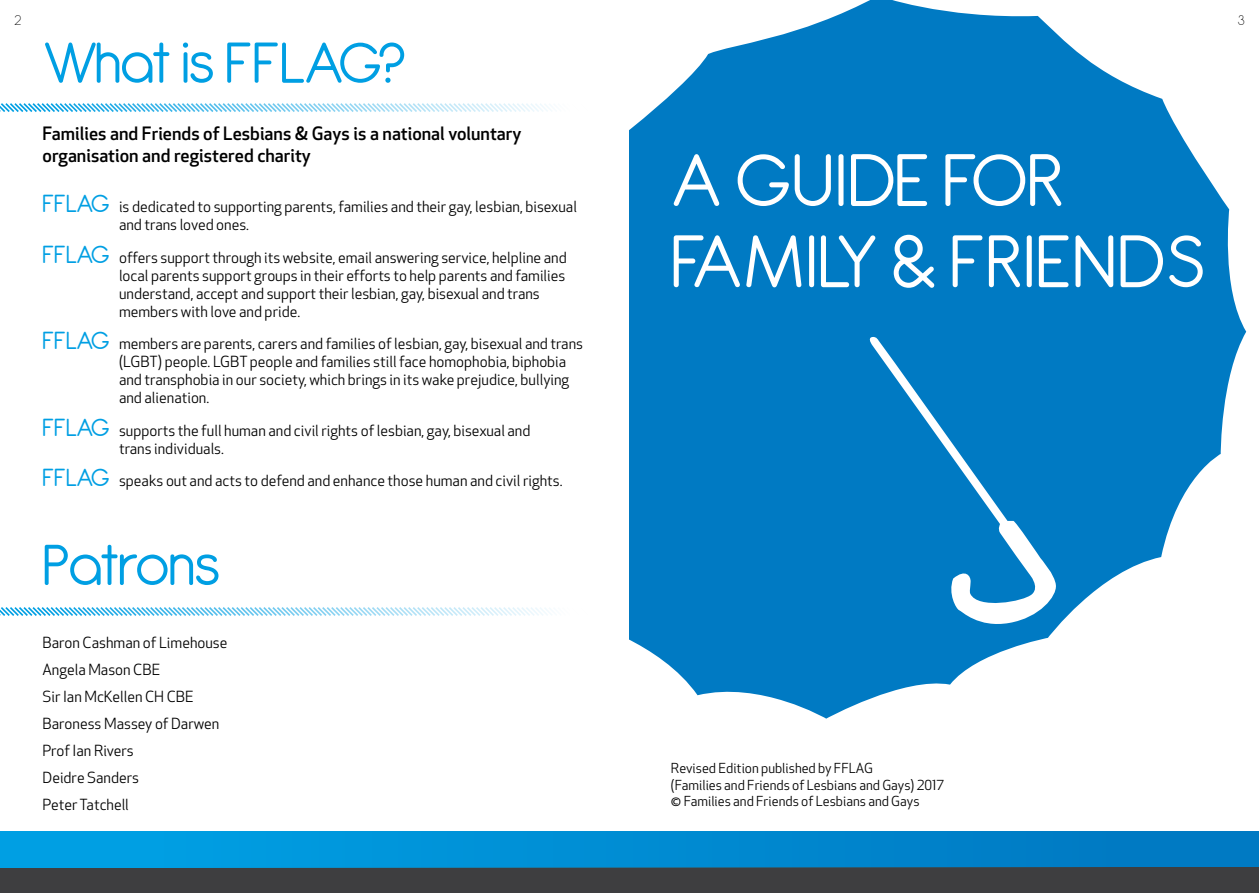
<style>
.page{position:relative;width:1259px;height:893px;background:#fff}
.page>*{position:absolute;margin:0;border:0;box-sizing:border-box;transform-origin:0 0}
.t1{font:81.15px/81.2px "Antipasto";color:#fff}
.t2{font:63px "Antipasto";letter-spacing:-.04em;color:#009fe3}
.t3{font:18px/21.6px "Apex New PS Medium Proportional";color:#000}
.t4{font:15px/18px "Apex New PS Book Proportional";color:#000}
.t5{font:200 15px "Antipasto";color:#000}
.t6{font:13.5px/16.2px "Apex New PS Book Proportional";color:#000}
.s1{font-family:"Antipasto";font-size:27px;color:#009fe3}
</style>
<div class="page">
<svg style="left:629px;top:0;width:618px;height:719px;fill:#007ac3"></svg>
<svg style="left:868px;top:336px;width:189px;height:292px;background:#1a87c9"></svg>
<div style="left:0;top:867px;width:1259px;height:26px;background:#3e3e40"></div>
<svg style="left:0;top:103px;width:551px;height:9px"></svg>
<svg style="left:0;top:607px;width:551px;height:9px"></svg>
<div style="left:0;top:831px;width:1259px;height:36px;background:linear-gradient(to right,#00a3e6,#0076c0)"></div>
<p class="t5" style="left:14px;top:12px;width:9px">2</p>
<h2 class="t2" style="left:43px;top:27px;width:365px">What is FFLAG?</h2>
<p class="t3" style="left:43px;top:124px;width:480px">Families and Friends of Lesbians &amp; Gays is a national voluntary organisation and registered charity</p>
<p class="t4" style="left:119px;top:198px;width:459px;text-indent:-76px"><span class="s1">FFLAG</span> is dedicated to supporting parents, families and their gay, lesbian, bisexual and trans loved ones.</p>
<p class="t4" style="left:119px;top:249px;width:449px;text-indent:-76px"><span class="s1">FFLAG</span> offers support through its website, email answering service, helpline and local parents support groups in their efforts to help parents and families understand, accept and support their lesbian, gay, bisexual and trans members with love and pride.</p>
<p class="t4" style="left:119px;top:335px;width:465px;text-indent:-76px"><span class="s1">FFLAG</span> members are parents, carers and families of lesbian, gay, bisexual and trans (LGBT) people. LGBT people and families still face homophobia, biphobia and transphobia in our society, which brings in its wake prejudice, bullying and alienation.</p>
<p class="t4" style="left:119px;top:422px;width:413px;text-indent:-76px"><span class="s1">FFLAG</span> supports the full human and civil rights of lesbian, gay, bisexual and trans individuals.</p>
<p class="t4" style="left:43px;top:472px;width:521px"><span class="s1">FFLAG</span> speaks out and acts to defend and enhance those human and civil rights.</p>
<h2 class="t2" style="left:43px;top:529px;width:180px">Patrons</h2>
<p class="t4" style="left:43px;top:630px;width:186px;line-height:27px">Baron Cashman of Limehouse<br>Angela Mason CBE<br>Sir Ian McKellen CH CBE<br>Baroness Massey of Darwen<br>Prof Ian Rivers<br>Deidre Sanders<br>Peter Tatchell</p>
<p class="t5" style="left:1237px;top:12px;width:9px">3</p>
<h1 class="t1" style="left:671px;top:142px;width:536px">A GUIDE FOR<br>FAMILY &amp; FRIENDS</h1>
<p class="t6" style="left:671px;top:761px;width:275px">Revised Edition published by FFLAG<br>(Families and Friends of Lesbians and Gays) 2017 © Families and Friends of Lesbians and Gays</p>
</div>
